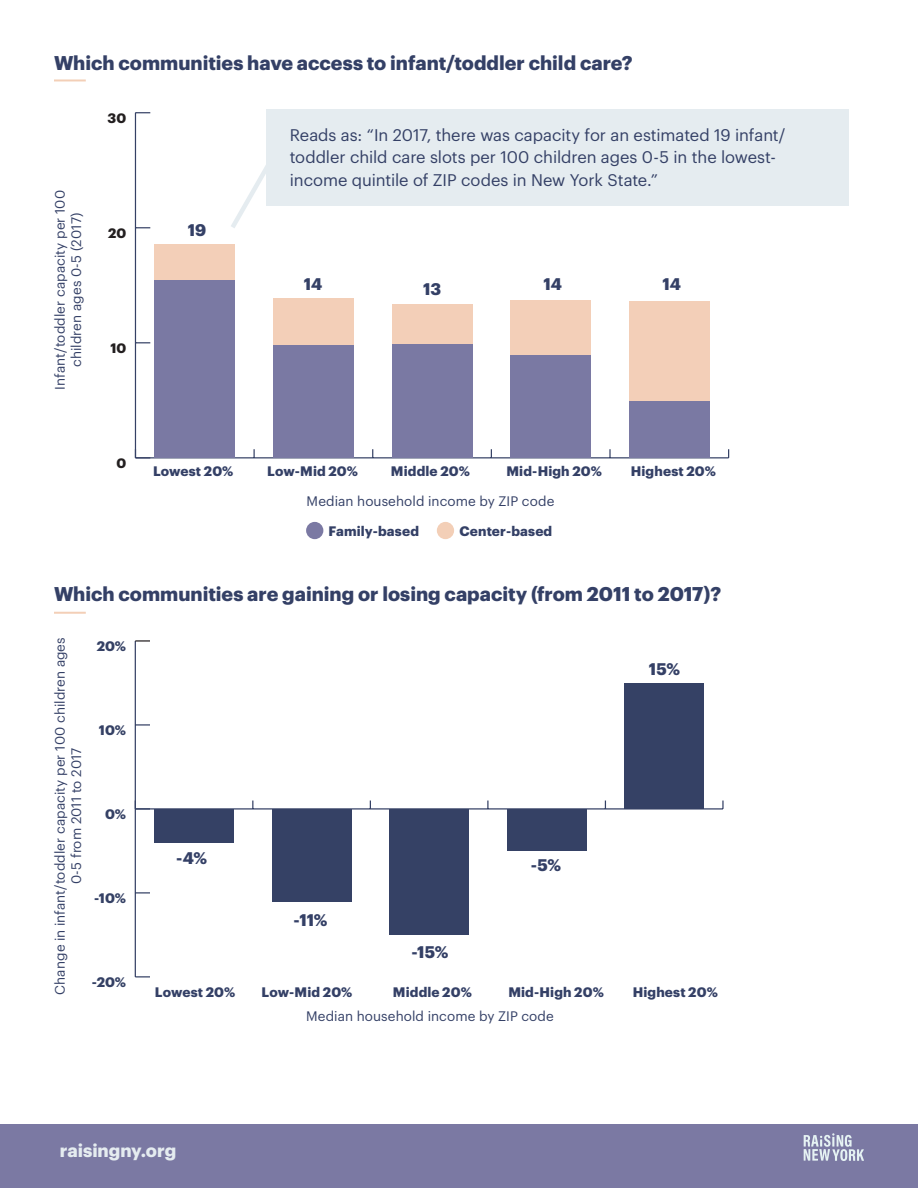
<style>
.page{position:relative;width:918px;height:1188px;background:#fff}
.page>*{position:absolute;margin:0;border:0;box-sizing:border-box;transform-origin:0 0}
.t1{font:700 19.5px "Graphik";color:#344066}
.t2{font:700 18px "Graphik";color:#e5ecf0}
.t3{font:16.5px/22.5px "Graphik";letter-spacing:-.005em;color:#344066}
.t4{font:700 16.5px "Graphik";letter-spacing:-.005em;color:#344066}
.t5{font:13.5px/16.2px "Graphik";letter-spacing:.005em;color:#344066;text-align:center}
.t6{font:700 13.5px "Graphik";letter-spacing:.01em;color:#344066}
.t7{font:700 13.5px "Graphik";color:#354165}
.t8{font:700 13.5px "Graphik";color:#231f20}
</style>
<div class="page">
<div style="left:0;top:1124px;width:918px;height:64px;background:#7b79a3"></div>
<svg style="left:804px;top:1133px;width:60px;height:28px"></svg>
<hr style="left:135px;top:457px;width:594px;height:1px;background:#354165">
<svg style="left:609px;top:449px;width:2px;height:8px"></svg>
<hr style="left:135px;top:113px;width:1px;height:345px;background:#354165">
<svg style="left:136px;top:449px;width:14px;height:9px"></svg>
<svg style="left:136px;top:342px;width:14px;height:1px"></svg>
<svg style="left:136px;top:227px;width:14px;height:1px"></svg>
<svg style="left:135px;top:112px;width:15px;height:1px"></svg>
<div style="left:154px;top:244px;width:81px;height:37px;background:#f3cfb8"></div>
<div style="left:273px;top:298px;width:81px;height:47px;background:#f3cfb8"></div>
<div style="left:392px;top:305px;width:80px;height:39px;background:#f3cfb8"></div>
<div style="left:510px;top:300px;width:81px;height:55px;background:#f3cfb8"></div>
<div style="left:629px;top:301px;width:81px;height:100px;background:#f3cfb8"></div>
<div style="left:154px;top:281px;width:81px;height:177px;background:#7a79a3"></div>
<div style="left:273px;top:345px;width:81px;height:113px;background:#7a79a3"></div>
<div style="left:392px;top:344px;width:80px;height:114px;background:#7a79a3"></div>
<div style="left:510px;top:355px;width:81px;height:103px;background:#7a79a3"></div>
<div style="left:629px;top:401px;width:81px;height:57px;background:#7a79a3"></div>
<hr style="left:54px;top:79px;width:32px;height:2px;background:#f3cfb7">
<hr style="left:54px;top:612px;width:32px;height:2px;background:#f3cfb7">
<div style="left:267px;top:110px;width:582px;height:96px;background:#e5ecf0"></div>
<svg style="left:231px;top:152px;width:36px;height:76px"></svg>
<div style="left:306px;top:522px;width:17px;height:17px;background:#7b79a3;border-radius:50%"></div>
<div style="left:437px;top:522px;width:17px;height:17px;background:#f3cfb7;border-radius:50%"></div>
<hr style="left:135px;top:808px;width:588px;height:2px;background:#354165">
<svg style="left:487px;top:801px;width:2px;height:7px"></svg>
<svg style="left:722px;top:801px;width:2px;height:8px"></svg>
<hr style="left:135px;top:641px;width:1px;height:336px;background:#354165">
<svg style="left:136px;top:976px;width:14px;height:1px"></svg>
<svg style="left:136px;top:892px;width:14px;height:2px"></svg>
<svg style="left:136px;top:808px;width:14px;height:2px"></svg>
<svg style="left:136px;top:724px;width:14px;height:2px"></svg>
<svg style="left:135px;top:640px;width:15px;height:2px"></svg>
<div style="left:154px;top:809px;width:80px;height:34px;background:#354165"></div>
<div style="left:272px;top:809px;width:80px;height:92px;background:#354165"></div>
<div style="left:389px;top:809px;width:80px;height:126px;background:#354165"></div>
<div style="left:507px;top:809px;width:80px;height:42px;background:#354165"></div>
<div style="left:624px;top:683px;width:80px;height:126px;background:#354165"></div>
<p class="t1" style="left:54px;top:48px;width:580px">Which communities have access to infant/toddler child care?</p>
<p class="t8" style="left:108px;top:108px;width:20px">30</p>
<p class="t5" style="left:51px;top:390px;width:201px;rotate:-90deg">Infant/toddler capacity per 100 children ages 0-5 (2017)</p>
<p class="t8" style="left:108px;top:223px;width:20px">20</p>
<p class="t8" style="left:110px;top:338px;width:17px">10</p>
<p class="t8" style="left:116px;top:453px;width:11px">0</p>
<p class="t4" style="left:188px;top:217px;width:20px">19</p>
<p class="t3" style="left:290px;top:122px;width:497px">Reads as: “In 2017, there was capacity for an estimated 19 infant/ toddler child care slots per 100 children ages 0-5 in the lowest&shy;income quintile of ZIP codes in New York State.”</p>
<p class="t4" style="left:304px;top:271px;width:20px">14</p>
<p class="t4" style="left:423px;top:276px;width:20px">13</p>
<p class="t4" style="left:544px;top:271px;width:20px">14</p>
<p class="t4" style="left:663px;top:271px;width:20px">14</p>
<p class="t6" style="left:153px;top:461px;width:82px">Lowest 20%</p>
<p class="t6" style="left:267px;top:461px;width:92px">Low-Mid 20%</p>
<p class="t6" style="left:391px;top:461px;width:81px">Middle 20%</p>
<p class="t6" style="left:506px;top:461px;width:97px">Mid-High 20%</p>
<p class="t6" style="left:631px;top:461px;width:87px">Highest 20%</p>
<p class="t5" style="left:307px;top:492px;width:249px">Median household income by ZIP code</p>
<p class="t6" style="left:329px;top:521px;width:92px">Family-based</p>
<p class="t6" style="left:459px;top:521px;width:94px">Center-based</p>
<p class="t1" style="left:54px;top:578px;width:669px">Which communities are gaining or losing capacity (from 2011 to 2017)?</p>
<p class="t5" style="left:51px;top:995px;width:359px;rotate:-90deg">Change in infant/toddler capacity per 100 children ages<br>0-5 from 2011 to 2017</p>
<p class="t7" style="left:97px;top:636px;width:31px">20%</p>
<p class="t7" style="left:99px;top:720px;width:29px">10%</p>
<p class="t7" style="left:105px;top:804px;width:23px">0%</p>
<p class="t7" style="left:94px;top:888px;width:34px">-10%</p>
<p class="t7" style="left:92px;top:972px;width:36px">-20%</p>
<p class="t4" style="left:176px;top:846px;width:33px">-4%</p>
<p class="t4" style="left:294px;top:907px;width:35px">-11%</p>
<p class="t4" style="left:411px;top:939px;width:39px">-15%</p>
<p class="t4" style="left:531px;top:852px;width:32px">-5%</p>
<p class="t4" style="left:649px;top:656px;width:33px">15%</p>
<p class="t6" style="left:155px;top:982px;width:82px">Lowest 20%</p>
<p class="t6" style="left:262px;top:982px;width:92px">Low-Mid 20%</p>
<p class="t6" style="left:393px;top:982px;width:81px">Middle 20%</p>
<p class="t6" style="left:508px;top:982px;width:97px">Mid-High 20%</p>
<p class="t6" style="left:633px;top:982px;width:87px">Highest 20%</p>
<p class="t5" style="left:306px;top:1007px;width:249px">Median household income by ZIP code</p>
<h2 class="t2" style="left:60px;top:1136px;width:118px">raisingny.org</h2>
</div>
